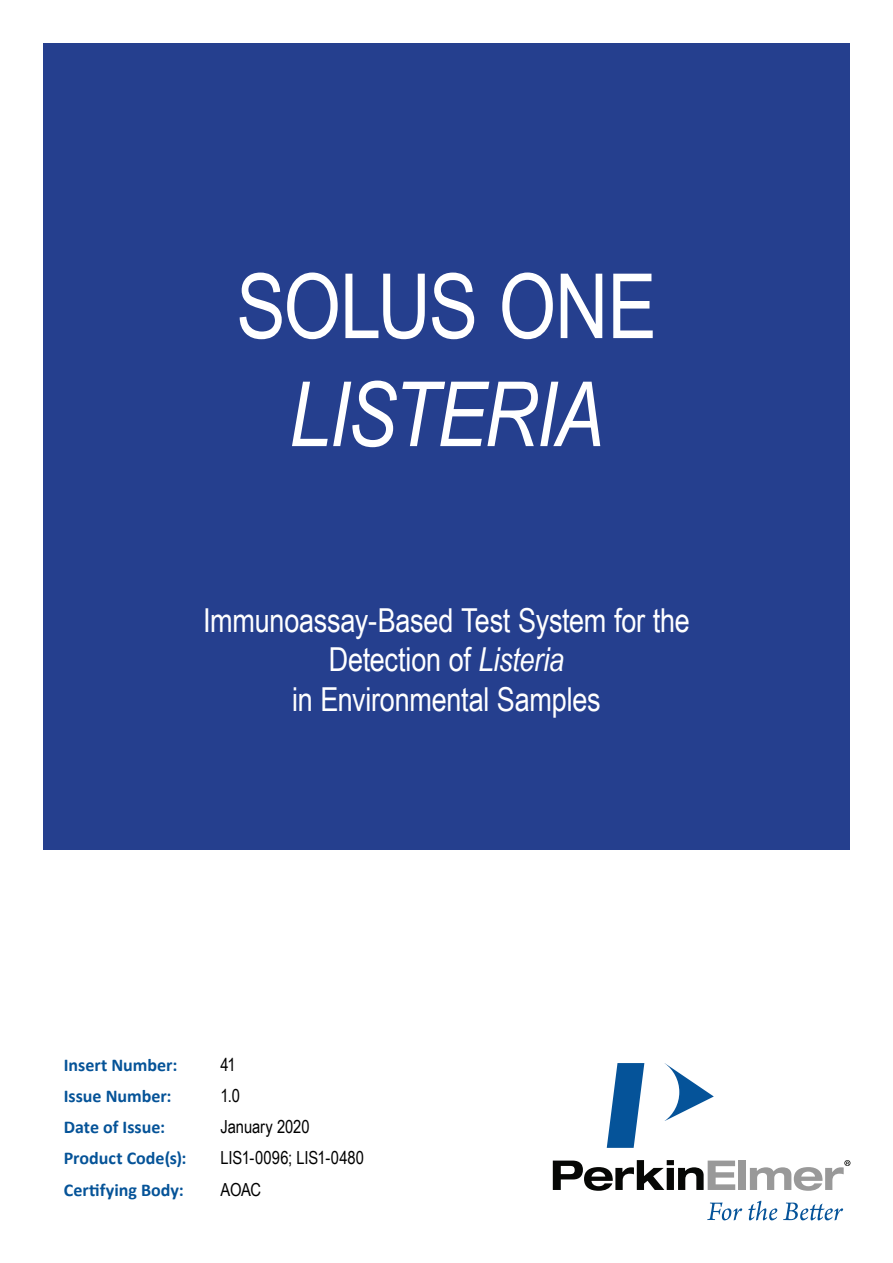
<style>
.page{position:relative;width:893px;height:1263px;background:#fff}
.page>*{position:absolute;margin:0;border:0;box-sizing:border-box;transform-origin:0 0}
.t1{font:90px "Arial Narrow";letter-spacing:-.015em;color:#fff}
.t2{font:italic 90px "Arial Narrow";letter-spacing:-.02em;color:#fff}
.t3{font:33px/39.6px "Arial Narrow";letter-spacing:-.01em;color:#fff;text-align:center}
.t4{font:700 18px "Calibri";color:#055398}
.t5{font:18px "Arial Narrow";letter-spacing:-.005em;color:#000}
.s1{font-style:italic}
</style>
<div class="page">
<div style="left:43px;top:43px;width:807px;height:807px;background:#253f8e"></div>
<svg style="left:553px;top:1160px;width:182px;height:31px"></svg>
<div style="left:738px;top:1160px;width:8px;height:30px;background:#999"></div>
<svg style="left:665px;top:1063px;width:49px;height:58px"></svg>
<svg style="left:607px;top:1063px;width:37px;height:85px"></svg>
<svg style="left:750px;top:1160px;width:100px;height:31px"></svg>
<svg style="left:707px;top:1202px;width:35px;height:18px"></svg>
<svg style="left:748px;top:1201px;width:29px;height:19px"></svg>
<svg style="left:783px;top:1202px;width:60px;height:18px"></svg>
<p class="t1" style="left:236px;top:240px;width:422px">SOLUS ONE</p>
<p class="t2" style="left:289px;top:352px;width:316px">LISTERIA</p>
<p class="t3" style="left:203px;top:599px;width:488px">Immunoassay-Based Test System for the<br>Detection of <span class="s1">Listeria<br></span>in Environmental Samples</p>
<p class="t4" style="left:64px;top:1052px;width:115px">Insert Number:</p>
<p class="t5" style="left:221px;top:1051px;width:17px">41</p>
<p class="t4" style="left:64px;top:1084px;width:109px">Issue Number:</p>
<p class="t5" style="left:221px;top:1083px;width:21px">1.0</p>
<p class="t4" style="left:64px;top:1114px;width:103px">Date of Issue:</p>
<p class="t5" style="left:221px;top:1113px;width:91px">January 2020</p>
<p class="t4" style="left:64px;top:1145px;width:124px">Product Code(s):</p>
<p class="t5" style="left:221px;top:1144px;width:145px">LIS1-0096; LIS1-0480</p>
<p class="t4" style="left:64px;top:1177px;width:122px">Certifying Body:</p>
<p class="t5" style="left:221px;top:1176px;width:42px">AOAC</p>
</div>
